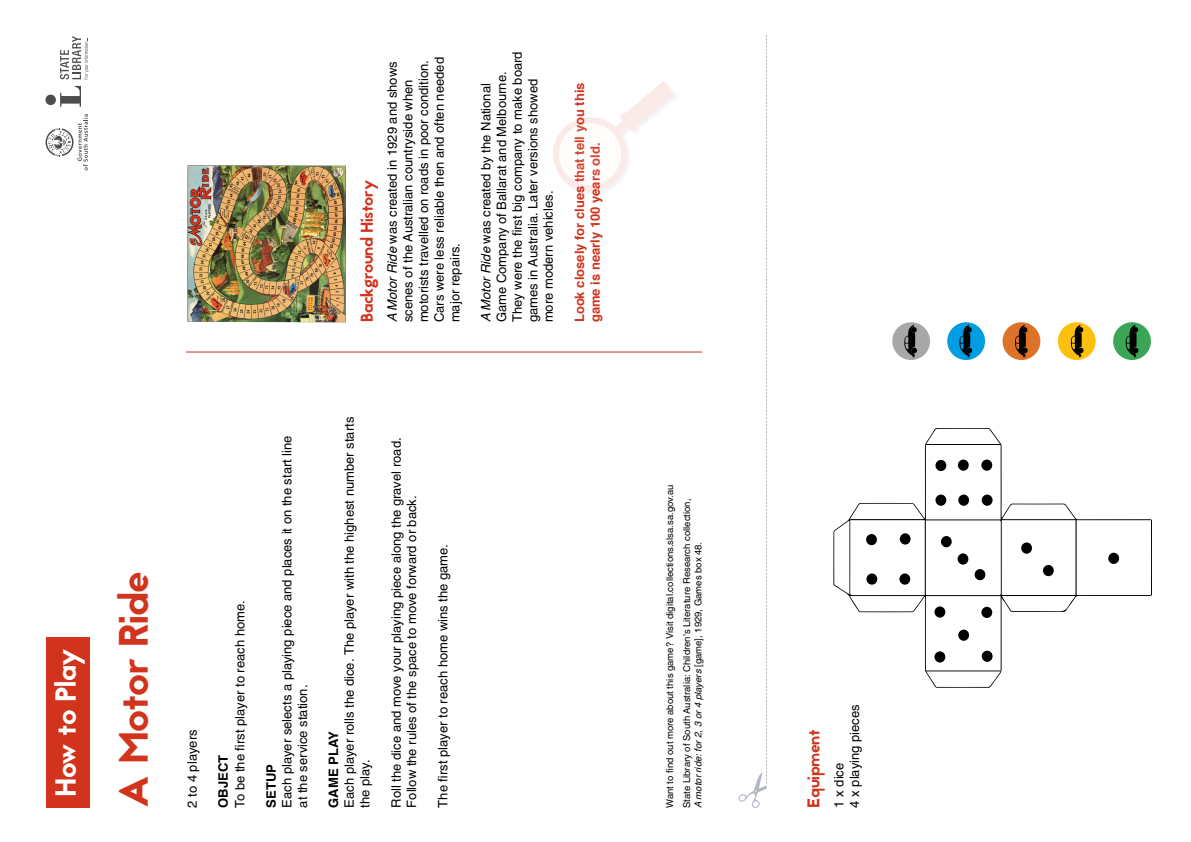
<style>
.page{position:relative;width:1191px;height:842px;background:#fff}
.page>*{position:absolute;margin:0;border:0;box-sizing:border-box;transform-origin:0 0}
.t1{font:41px "Jaapokki";letter-spacing:-.02em;color:#d1331d}
.t2{font:29px "Jaapokki";letter-spacing:-.02em;color:#fff}
.t3{font:17px "Jaapokki";letter-spacing:-.02em;color:#d1331d}
.t4{font:13px/15.6px "Helvetica";color:#000}
.t5{font:700 13px/15.6px "Helvetica";color:#d1331d}
.t6{font:700 13px "Helvetica";color:#000}
.t7{font:9.5px/17.1px "Helvetica";color:#000}
.t8{font:italic 9.5px "Helvetica";color:#000}
.s1{font-style:italic}
.s2{font-style:normal}
</style>
<div class="page">
<div style="left:47px;top:637px;width:43px;height:171px;background:#d1331d"></div>
<hr style="left:186px;top:352px;width:516px;height:1px;background:#d1331d">
<svg style="left:833px;top:428px;width:319px;height:260px"></svg>
<div style="left:1108px;top:553px;width:11px;height:11px;background:#000;border-radius:50%"></div>
<div style="left:1021px;top:542px;width:11px;height:12px;background:#000;border-radius:50%"></div>
<div style="left:1043px;top:565px;width:10px;height:11px;background:#000;border-radius:50%"></div>
<div style="left:941px;top:536px;width:10px;height:11px;background:#000;border-radius:50%"></div>
<div style="left:957px;top:553px;width:11px;height:12px;background:#000;border-radius:50%"></div>
<div style="left:974px;top:569px;width:11px;height:11px;background:#000;border-radius:50%"></div>
<div style="left:866px;top:534px;width:11px;height:11px;background:#000;border-radius:50%"></div>
<div style="left:899px;top:533px;width:11px;height:12px;background:#000;border-radius:50%"></div>
<div style="left:866px;top:573px;width:11px;height:12px;background:#000;border-radius:50%"></div>
<div style="left:899px;top:573px;width:11px;height:12px;background:#000;border-radius:50%"></div>
<div style="left:981px;top:651px;width:11px;height:11px;background:#000;border-radius:50%"></div>
<div style="left:934px;top:606px;width:11px;height:12px;background:#000;border-radius:50%"></div>
<div style="left:934px;top:651px;width:11px;height:12px;background:#000;border-radius:50%"></div>
<div style="left:981px;top:607px;width:11px;height:11px;background:#000;border-radius:50%"></div>
<div style="left:958px;top:629px;width:11px;height:12px;background:#000;border-radius:50%"></div>
<div style="left:935px;top:494px;width:11px;height:12px;background:#000;border-radius:50%"></div>
<div style="left:981px;top:495px;width:11px;height:11px;background:#000;border-radius:50%"></div>
<div style="left:935px;top:460px;width:11px;height:11px;background:#000;border-radius:50%"></div>
<div style="left:958px;top:494px;width:11px;height:12px;background:#000;border-radius:50%"></div>
<div style="left:981px;top:459px;width:11px;height:12px;background:#000;border-radius:50%"></div>
<div style="left:958px;top:459px;width:10px;height:12px;background:#000;border-radius:50%"></div>
<img style="left:187px;top:165px;width:159px;height:157px">
<svg style="left:553px;top:81px;width:121px;height:112px"></svg>
<div style="left:1113px;top:322px;width:38px;height:38px;background:#3ba556;border-radius:50%"></div>
<div style="left:1002px;top:322px;width:38px;height:38px;background:#dd7228;border-radius:50%"></div>
<div style="left:947px;top:322px;width:38px;height:38px;background:#009de1;border-radius:50%"></div>
<div style="left:892px;top:322px;width:38px;height:38px;background:#a8a8ab;border-radius:50%"></div>
<div style="left:1057px;top:322px;width:38px;height:38px;background:#fec00f;border-radius:50%"></div>
<svg style="left:904px;top:325px;width:13px;height:32px"></svg>
<svg style="left:959px;top:325px;width:13px;height:32px"></svg>
<svg style="left:1015px;top:325px;width:13px;height:32px"></svg>
<svg style="left:1070px;top:325px;width:13px;height:32px"></svg>
<svg style="left:1125px;top:325px;width:13px;height:32px"></svg>
<svg style="left:46px;top:114px;width:42px;height:56px"></svg>
<svg style="left:60px;top:86px;width:21px;height:21px"></svg>
<div style="left:45px;top:95px;width:11px;height:10px;background:#4d4d4d;border-radius:50%"></div>
<svg style="left:60px;top:36px;width:29px;height:43px"></svg>
<svg style="left:738px;top:35px;width:29px;height:773px"></svg>
<h2 class="t2" style="left:46px;top:797px;width:150px;rotate:-90deg">How to Play</h2>
<h1 class="t1" style="left:105px;top:808px;width:238px;rotate:-90deg">A Motor Ride</h1>
<h3 class="t3" style="left:355px;top:322px;width:144px;rotate:-90deg">Background History</h3>
<p class="t4" style="left:384px;top:322px;width:267px;rotate:-90deg"><span class="s1">A Motor Ride</span> was created in 1929 and shows scenes of the Australian countryside when motorists travelled on roads in poor condition.<br>Cars were less reliable then and often needed major repairs.</p>
<p class="t4" style="left:478px;top:322px;width:272px;rotate:-90deg"><span class="s1">A Motor Ride</span> was created by the National Game Company of Ballarat and Melbourne.<br>They were the first big company to make board games in Australia. Later versions showed more modern vehicles.</p>
<p class="t5" style="left:572px;top:322px;width:241px;rotate:-90deg">Look closely for clues that tell you this game is nearly 100 years old.</p>
<p class="t4" style="left:184px;top:808px;width:80px;rotate:-90deg">2 to 4 players</p>
<p class="t4" style="left:232px;top:808px;width:209px;rotate:-90deg">To be the first player to reach home.</p>
<p class="t6" style="left:213px;top:808px;width:54px;rotate:-90deg">OBJECT</p>
<p class="t4" style="left:279px;top:808px;width:374px;rotate:-90deg">Each player selects a playing piece and places it on the start line at the service station.</p>
<p class="t6" style="left:261px;top:808px;width:45px;rotate:-90deg">SETUP</p>
<p class="t4" style="left:341px;top:808px;width:392px;rotate:-90deg">Each player rolls the dice. The player with the highest number starts the play.</p>
<p class="t6" style="left:323px;top:808px;width:78px;rotate:-90deg">GAME PLAY</p>
<p class="t4" style="left:388px;top:808px;width:371px;rotate:-90deg">Roll the dice and move your playing piece along the gravel road.<br>Follow the rules of the space to move forward or back.</p>
<p class="t4" style="left:435px;top:808px;width:265px;rotate:-90deg">The first player to reach home wins the game.</p>
<p class="t7" style="left:661px;top:808px;width:325px;rotate:-90deg">Want to find out more about this game? Visit digital.collections.slsa.sa.gov.au<br>State Library of South Australia: Children’s Literature Research collection,</p>
<p class="t8" style="left:691px;top:808px;width:268px;rotate:-90deg">A motor ride: for 2, 3 or 4 players <span class="s2">[game], 1929, Games box 48.</span></p>
<h3 class="t3" style="left:801px;top:808px;width:79px;rotate:-90deg">Equipment</h3>
<p class="t4" style="left:831px;top:808px;width:105px;rotate:-90deg">1 x dice<br>4 x playing pieces</p>
</div>
